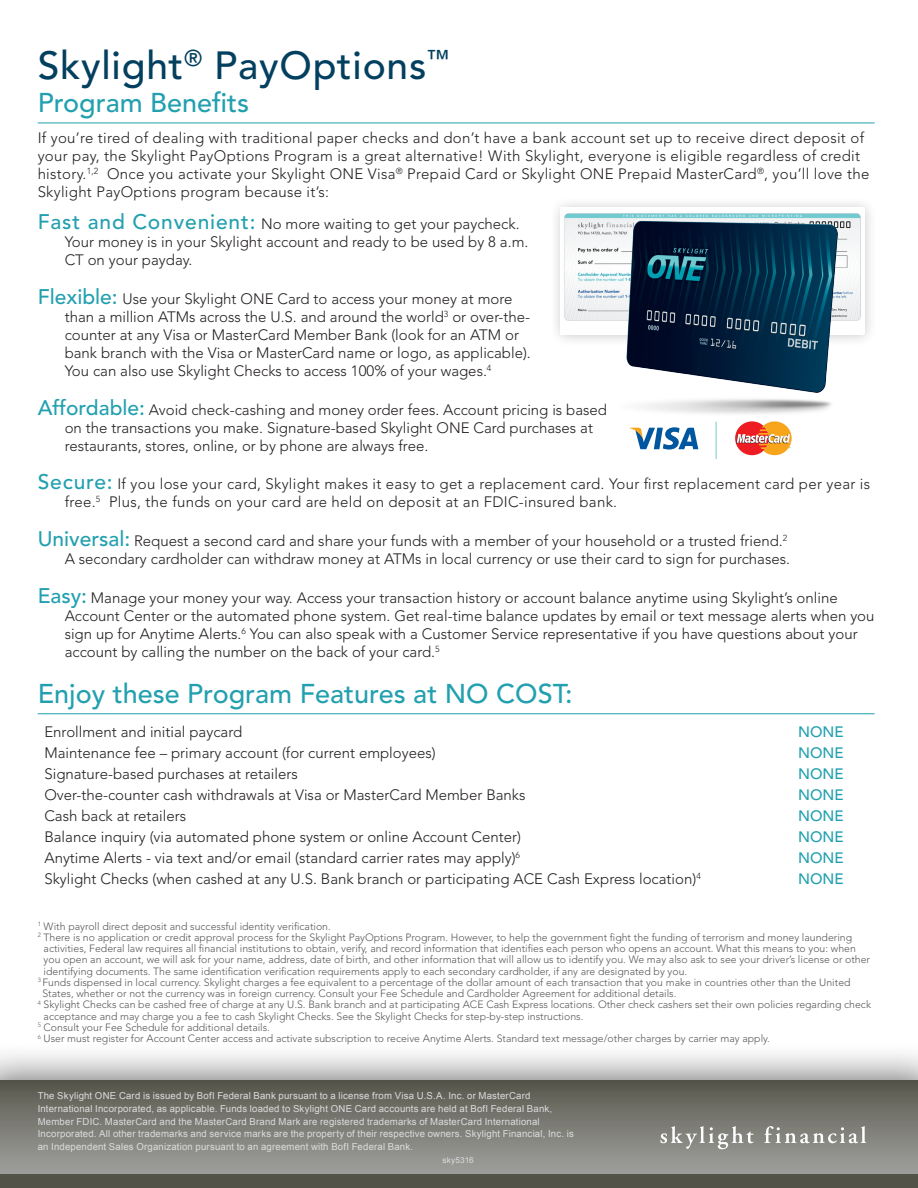
<style>
.page{position:relative;width:918px;height:1188px;background:#fff}
.page>*{position:absolute;margin:0;border:0;box-sizing:border-box;transform-origin:0 0}
.t1{font:500 39px "Avenir LT Std";letter-spacing:.02em;color:#033f5e}
.t2{font:500 27px "Avenir LT Std";color:#22a0af}
.t3{font:300 15px/18px "Avenir LT Std";color:#231f20}
.t4{font:300 15px/18px "Avenir LT Std";letter-spacing:.02em;color:#231f20}
.t5{font:500 15px "Avenir LT Std";color:#22a0af}
.t6{font:300 10.5px "Avenir LT Std";color:#57585a}
.t7{font:9.6px/12.8px "Arial";letter-spacing:.02em;color:#dcdcde}
.t8{font:8.25px "Arial";letter-spacing:.02em;color:#dcdcde}
.s1{font-weight:500;font-size:21px;color:#22a0af}
</style>
<div class="page">
<div style="left:0;top:1042px;width:918px;height:146px;background:#231f20;opacity:.75"></div>
<svg style="left:0;top:1080px;width:918px;height:94px;background:#7b7b74"></svg>
<svg style="left:660px;top:1126px;width:94px;height:23px;background:#9c9c97"></svg>
<svg style="left:764px;top:1126px;width:102px;height:17px;background:#9e9f9a"></svg>
<div style="left:0;top:1174px;width:918px;height:14px;background:#535249"></div>
<hr style="left:38px;top:123px;width:837px;height:1px;background:#22a0af">
<hr style="left:38px;top:713px;width:837px;height:1px;background:#22a0af">
<div style="left:549px;top:196px;width:328px;height:152px;background:#231f20;opacity:.25"></div>
<img style="left:561px;top:208px;width:303px;height:126px">
<svg style="left:630px;top:427px;width:68px;height:23px"></svg>
<svg style="left:736px;top:424px;width:56px;height:31px"></svg>
<hr style="left:716px;top:422px;width:1px;height:37px;background:#6fcbd2">
<img style="left:608px;top:217px;width:243px;height:207px">
<h1 class="t1" style="left:38px;top:43px;width:414px">Skylight<sup>®</sup> PayOptions<sup>™</sup></h1>
<h2 class="t2" style="left:38px;top:87px;width:213px">Program Benefits</h2>
<p class="t4" style="left:38px;top:129px;width:833px">If you’re tired of dealing with traditional paper checks and don’t have a bank account set up to receive direct deposit of your pay, the Skylight PayOptions Program is a great alternative! With Skylight, everyone is eligible regardless of credit history.<sup>1,2</sup> Once you activate your Skylight ONE Visa<sup>®</sup> Prepaid Card or Skylight ONE Prepaid MasterCard<sup>®</sup>, you’ll love the Skylight PayOptions program because it’s:</p>
<p class="t3" style="left:65px;top:215px;width:465px;text-indent:-27px"><span class="s1">Fast and Convenient:</span> No more waiting to get your paycheck.<br>Your money is in your Skylight account and ready to be used by 8 a.m.<br>CT on your payday.</p>
<p class="t3" style="left:65px;top:290px;width:468px;text-indent:-27px"><span class="s1">Flexible:</span> Use your Skylight ONE Card to access your money at more than a million ATMs across the U.S. and around the world<sup>3</sup> or over-the&shy;counter at any Visa or MasterCard Member Bank (look for an ATM or bank branch with the Visa or MasterCard name or logo, as applicable).<br>You can also use Skylight Checks to access 100% of your wages.<sup>4</sup></p>
<p class="t3" style="left:65px;top:400px;width:544px;text-indent:-27px"><span class="s1">Affordable:</span> Avoid check-cashing and money order fees. Account pricing is based on the transactions you make. Signature-based Skylight ONE Card purchases at restaurants, stores, online, or by phone are always free.</p>
<p class="t4" style="left:65px;top:475px;width:807px;text-indent:-27px"><span class="s1">Secure:</span> If you lose your card, Skylight makes it easy to get a replacement card. Your first replacement card per year is free.<sup>5</sup> Plus, the funds on your card are held on deposit at an FDIC-insured bank.</p>
<p class="t3" style="left:38px;top:532px;width:754px;text-align:right"><span class="s1">Universal:</span> Request a second card and share your funds with a member of your household or a trusted friend.<sup>2<br></sup>A secondary cardholder can withdraw money at ATMs in local currency or use their card to sign for purchases.</p>
<p class="t3" style="left:65px;top:589px;width:811px;text-indent:-27px"><span class="s1">Easy:</span> Manage your money your way. Access your transaction history or account balance anytime using Skylight’s online Account Center or the automated phone system. Get real-time balance updates by email or text message alerts when you sign up for Anytime Alerts.<sup>6</sup> You can also speak with a Customer Service representative if you have questions about your account by calling the number on the back of your card.<sup>5</sup></p>
<h2 class="t2" style="left:38px;top:678px;width:537px">Enjoy these Program Features at NO COST:</h2>
<p class="t3" style="left:44px;top:723px;width:199px">Enrollment and initial paycard</p>
<p class="t5" style="left:798px;top:723px;width:47px">NONE</p>
<p class="t3" style="left:44px;top:744px;width:393px">Maintenance fee – primary account (for current employees)</p>
<p class="t5" style="left:798px;top:744px;width:47px">NONE</p>
<p class="t3" style="left:44px;top:765px;width:255px">Signature-based purchases at retailers</p>
<p class="t5" style="left:798px;top:765px;width:47px">NONE</p>
<p class="t3" style="left:44px;top:786px;width:483px">Over-the-counter cash withdrawals at Visa or MasterCard Member Banks</p>
<p class="t5" style="left:798px;top:786px;width:47px">NONE</p>
<p class="t3" style="left:44px;top:807px;width:143px">Cash back at retailers</p>
<p class="t5" style="left:798px;top:807px;width:47px">NONE</p>
<p class="t3" style="left:44px;top:828px;width:478px">Balance inquiry (via automated phone system or online Account Center)</p>
<p class="t5" style="left:798px;top:828px;width:47px">NONE</p>
<p class="t3" style="left:44px;top:849px;width:477px">Anytime Alerts - via text and/or email (standard carrier rates may apply)<sup>6</sup></p>
<p class="t5" style="left:798px;top:849px;width:47px">NONE</p>
<p class="t3" style="left:44px;top:870px;width:658px">Skylight Checks (when cashed at any U.S. Bank branch or participating ACE Cash Express location)<sup>4</sup></p>
<p class="t5" style="left:798px;top:870px;width:47px">NONE</p>
<p class="t6" style="left:38px;top:920px;width:295px"><sup>1</sup> With payroll direct deposit and successful identity verification.</p>
<p class="t6" style="left:38px;top:931px;width:816px"><sup>2</sup> There is no application or credit approval process for the Skylight PayOptions Program. However, to help the government fight the funding of terrorism and money laundering</p>
<p class="t6" style="left:44px;top:942px;width:814px">activities, Federal law requires all financial institutions to obtain, verify, and record information that identifies each person who opens an account. What this means to you: when</p>
<p class="t6" style="left:44px;top:953px;width:828px">you open an account, we will ask for your name, address, date of birth, and other information that will allow us to identify you. We may also ask to see your driver’s license or other</p>
<p class="t6" style="left:44px;top:965px;width:645px">identifying documents. The same identification verification requirements apply to each secondary cardholder, if any are designated by you.</p>
<p class="t6" style="left:38px;top:976px;width:814px"><sup>3</sup> Funds dispensed in local currency. Skylight charges a fee equivalent to a percentage of the dollar amount of each transaction that you make in countries other than the United</p>
<p class="t6" style="left:42px;top:987px;width:636px">States, whether or not the currency was in foreign currency. Consult your Fee Schedule and Cardholder Agreement for additional details.</p>
<p class="t6" style="left:38px;top:999px;width:835px"><sup>4</sup> Skylight Checks can be cashed free of charge at any U.S. Bank branch and at participating ACE Cash Express locations. Other check cashers set their own policies regarding check</p>
<p class="t6" style="left:44px;top:1010px;width:541px">acceptance and may charge you a fee to cash Skylight Checks. See the Skylight Checks for step-by-step instructions.</p>
<p class="t6" style="left:38px;top:1021px;width:234px"><sup>5</sup> Consult your Fee Schedule for additional details.</p>
<p class="t6" style="left:38px;top:1032px;width:734px"><sup>6</sup> User must register for Account Center access and activate subscription to receive Anytime Alerts. Standard text message/other charges by carrier may apply.</p>
<p class="t7" style="left:38px;top:1089px;width:538px">The Skylight ONE Card is issued by BofI Federal Bank pursuant to a license from Visa U.S.A. Inc. or MasterCard International Incorporated, as applicable. Funds loaded to Skylight ONE Card accounts are held at BofI Federal Bank, Member FDIC. MasterCard and the MasterCard Brand Mark are registered trademarks of MasterCard International Incorporated. All other trademarks and service marks are the property of their respective owners. Skylight Financial, Inc. is an Independent Sales Organization pursuant to an agreement with BofI Federal Bank.</p>
<p class="t8" style="left:442px;top:1154px;width:33px">sky5316</p>
</div>
